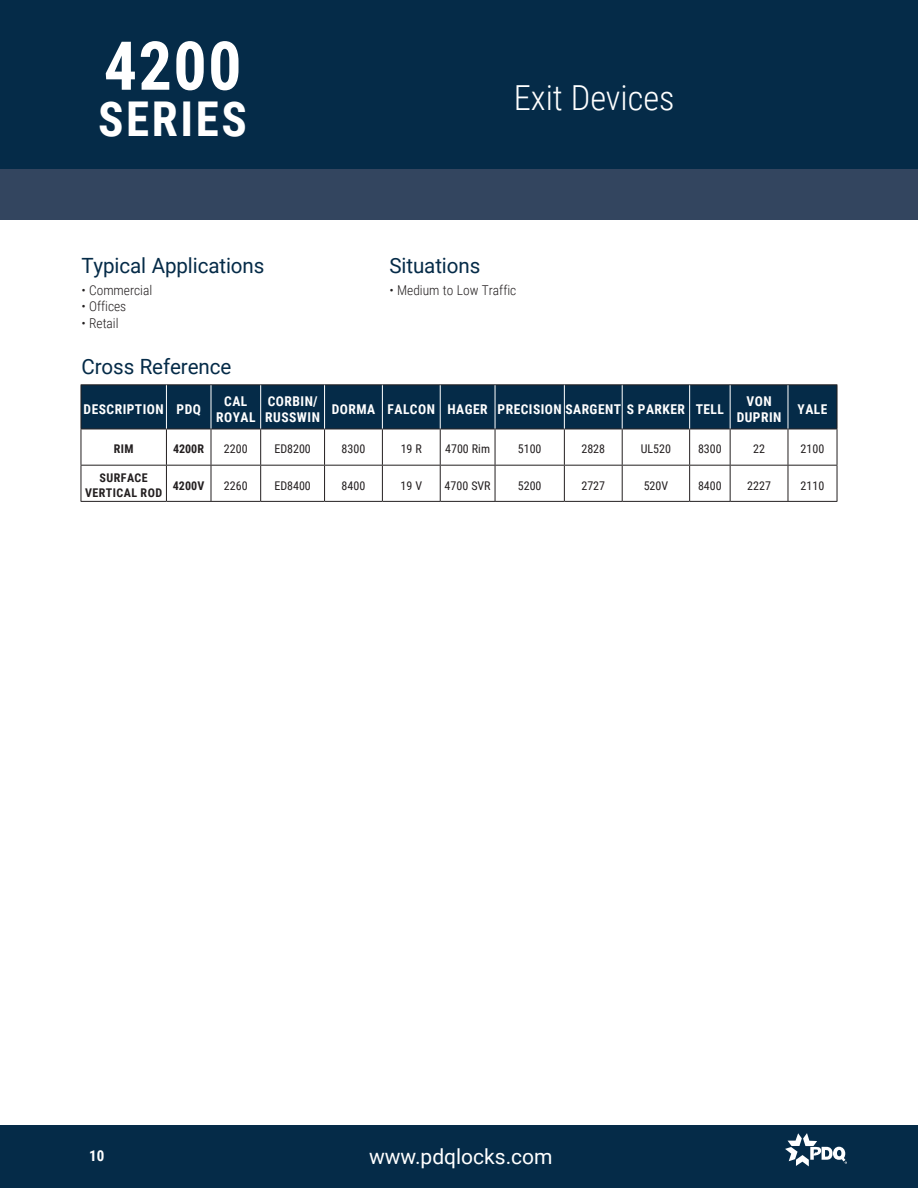
<style>
.page{position:relative;width:918px;height:1188px;background:#fff}
.page>*{position:absolute;margin:0;border:0;box-sizing:border-box;transform-origin:0 0}
.t1{font:700 67.5px "Roboto Condensed";color:#fff}
.t2{font:700 48px "Roboto Condensed";letter-spacing:.055em;color:#fff}
.t3{font:300 34.5px "Roboto Condensed";color:#fff}
.t4{font:21px "Roboto";letter-spacing:-.005em;color:#052b48}
.t5{font:21px "Roboto";color:#fff}
.t6{font:700 15px "Roboto Condensed";color:#fff}
.t7{font:700 13.5px/16.2px "Roboto Condensed";letter-spacing:.035em;color:#fff;text-align:center}
.t8{font:300 13.5px "Roboto Condensed";color:#231f20}
.t9{font:12px "Roboto Condensed";color:#231f20}
.t10{font:700 12px "Roboto Condensed";letter-spacing:.035em;color:#231f20}
</style>
<div class="page">
<div style="left:0;top:0;width:918px;height:169px;background:#052b48"></div>
<div style="left:0;top:169px;width:918px;height:51px;background:#33455f"></div>
<div style="left:82px;top:385px;width:755px;height:44px;background:#052b48"></div>
<svg style="left:82px;top:430px;width:755px;height:71px"></svg>
<hr style="left:81px;top:384px;width:85px;height:1px;background:#231f20">
<hr style="left:81px;top:385px;width:1px;height:44px;background:#231f20">
<hr style="left:166px;top:384px;width:45px;height:1px;background:#231f20">
<hr style="left:211px;top:384px;width:50px;height:1px;background:#231f20">
<hr style="left:261px;top:384px;width:64px;height:1px;background:#231f20">
<hr style="left:325px;top:384px;width:57px;height:1px;background:#231f20">
<hr style="left:382px;top:384px;width:58px;height:1px;background:#231f20">
<hr style="left:440px;top:384px;width:55px;height:1px;background:#231f20">
<hr style="left:495px;top:384px;width:69px;height:1px;background:#231f20">
<hr style="left:564px;top:384px;width:58px;height:1px;background:#231f20">
<hr style="left:622px;top:384px;width:68px;height:1px;background:#231f20">
<hr style="left:690px;top:384px;width:40px;height:1px;background:#231f20">
<hr style="left:730px;top:384px;width:58px;height:1px;background:#231f20">
<hr style="left:788px;top:384px;width:49px;height:1px;background:#231f20">
<hr style="left:837px;top:385px;width:1px;height:44px;background:#231f20">
<hr style="left:81px;top:429px;width:85px;height:1px;background:#231f20">
<hr style="left:81px;top:429px;width:1px;height:36px;background:#231f20">
<hr style="left:166px;top:429px;width:45px;height:1px;background:#231f20">
<hr style="left:166px;top:429px;width:1px;height:36px;background:#231f20">
<hr style="left:211px;top:429px;width:50px;height:1px;background:#231f20">
<hr style="left:211px;top:429px;width:1px;height:36px;background:#231f20">
<hr style="left:261px;top:429px;width:64px;height:1px;background:#231f20">
<hr style="left:260px;top:429px;width:1px;height:36px;background:#231f20">
<hr style="left:325px;top:429px;width:57px;height:1px;background:#231f20">
<hr style="left:324px;top:429px;width:1px;height:36px;background:#231f20">
<hr style="left:382px;top:429px;width:58px;height:1px;background:#231f20">
<hr style="left:382px;top:429px;width:1px;height:36px;background:#231f20">
<hr style="left:440px;top:429px;width:55px;height:1px;background:#231f20">
<hr style="left:440px;top:429px;width:1px;height:36px;background:#231f20">
<hr style="left:495px;top:429px;width:69px;height:1px;background:#231f20">
<hr style="left:495px;top:429px;width:1px;height:36px;background:#231f20">
<hr style="left:564px;top:429px;width:58px;height:1px;background:#231f20">
<hr style="left:564px;top:429px;width:1px;height:36px;background:#231f20">
<hr style="left:622px;top:429px;width:68px;height:1px;background:#231f20">
<hr style="left:622px;top:429px;width:1px;height:36px;background:#231f20">
<hr style="left:690px;top:429px;width:40px;height:1px;background:#231f20">
<hr style="left:689px;top:429px;width:1px;height:36px;background:#231f20">
<hr style="left:730px;top:429px;width:58px;height:1px;background:#231f20">
<hr style="left:730px;top:429px;width:1px;height:36px;background:#231f20">
<hr style="left:788px;top:429px;width:49px;height:1px;background:#231f20">
<hr style="left:788px;top:429px;width:1px;height:36px;background:#231f20">
<hr style="left:837px;top:429px;width:1px;height:36px;background:#231f20">
<hr style="left:81px;top:466px;width:1px;height:35px;background:#231f20">
<hr style="left:166px;top:466px;width:1px;height:35px;background:#231f20">
<hr style="left:211px;top:466px;width:1px;height:35px;background:#231f20">
<hr style="left:260px;top:466px;width:1px;height:35px;background:#231f20">
<hr style="left:324px;top:466px;width:1px;height:35px;background:#231f20">
<hr style="left:382px;top:466px;width:1px;height:35px;background:#231f20">
<hr style="left:440px;top:466px;width:1px;height:35px;background:#231f20">
<hr style="left:495px;top:466px;width:1px;height:35px;background:#231f20">
<hr style="left:564px;top:466px;width:1px;height:35px;background:#231f20">
<hr style="left:622px;top:466px;width:1px;height:35px;background:#231f20">
<hr style="left:689px;top:466px;width:1px;height:35px;background:#231f20">
<hr style="left:730px;top:466px;width:1px;height:35px;background:#231f20">
<hr style="left:788px;top:466px;width:1px;height:35px;background:#231f20">
<hr style="left:837px;top:466px;width:1px;height:35px;background:#231f20">
<hr style="left:81px;top:501px;width:85px;height:1px;background:#231f20">
<hr style="left:166px;top:501px;width:45px;height:1px;background:#231f20">
<hr style="left:211px;top:501px;width:50px;height:1px;background:#231f20">
<hr style="left:261px;top:501px;width:64px;height:1px;background:#231f20">
<hr style="left:325px;top:501px;width:57px;height:1px;background:#231f20">
<hr style="left:382px;top:501px;width:58px;height:1px;background:#231f20">
<hr style="left:440px;top:501px;width:55px;height:1px;background:#231f20">
<hr style="left:495px;top:501px;width:69px;height:1px;background:#231f20">
<hr style="left:564px;top:501px;width:58px;height:1px;background:#231f20">
<hr style="left:622px;top:501px;width:68px;height:1px;background:#231f20">
<hr style="left:690px;top:501px;width:40px;height:1px;background:#231f20">
<hr style="left:730px;top:501px;width:58px;height:1px;background:#231f20">
<hr style="left:788px;top:501px;width:49px;height:1px;background:#231f20">
<hr style="left:166px;top:385px;width:1px;height:44px;background:#fff">
<hr style="left:211px;top:385px;width:1px;height:44px;background:#fff">
<hr style="left:260px;top:385px;width:1px;height:44px;background:#fff">
<hr style="left:324px;top:385px;width:1px;height:44px;background:#fff">
<hr style="left:382px;top:385px;width:1px;height:44px;background:#fff">
<hr style="left:440px;top:385px;width:1px;height:44px;background:#fff">
<hr style="left:495px;top:385px;width:1px;height:44px;background:#fff">
<hr style="left:564px;top:385px;width:1px;height:44px;background:#fff">
<hr style="left:622px;top:385px;width:1px;height:44px;background:#fff">
<hr style="left:689px;top:385px;width:1px;height:44px;background:#fff">
<hr style="left:730px;top:385px;width:1px;height:44px;background:#fff">
<hr style="left:788px;top:385px;width:1px;height:44px;background:#fff">
<hr style="left:81px;top:465px;width:85px;height:1px;background:#231f20">
<hr style="left:166px;top:465px;width:45px;height:1px;background:#231f20">
<hr style="left:211px;top:465px;width:50px;height:1px;background:#231f20">
<hr style="left:261px;top:465px;width:64px;height:1px;background:#231f20">
<hr style="left:325px;top:465px;width:57px;height:1px;background:#231f20">
<hr style="left:382px;top:465px;width:58px;height:1px;background:#231f20">
<hr style="left:440px;top:465px;width:55px;height:1px;background:#231f20">
<hr style="left:495px;top:465px;width:69px;height:1px;background:#231f20">
<hr style="left:564px;top:465px;width:58px;height:1px;background:#231f20">
<hr style="left:622px;top:465px;width:68px;height:1px;background:#231f20">
<hr style="left:690px;top:465px;width:40px;height:1px;background:#231f20">
<hr style="left:730px;top:465px;width:58px;height:1px;background:#231f20">
<hr style="left:788px;top:465px;width:49px;height:1px;background:#231f20">
<div style="left:0;top:1125px;width:918px;height:63px;background:#052b48"></div>
<svg style="left:785px;top:1133px;width:62px;height:33px"></svg>
<p class="t1" style="left:104px;top:18px;width:139px">4200</p>
<p class="t2" style="left:98px;top:86px;width:150px">SERIES</p>
<p class="t3" style="left:514px;top:73px;width:162px">Exit Devices</p>
<p class="t4" style="left:81px;top:251px;width:185px">Typical Applications</p>
<p class="t8" style="left:81px;top:280px;width:72px">• Commercial</p>
<p class="t8" style="left:81px;top:297px;width:46px">• Offices</p>
<p class="t8" style="left:81px;top:313px;width:39px">• Retail</p>
<p class="t4" style="left:81px;top:352px;width:152px">Cross Reference</p>
<p class="t7" style="left:84px;top:401px;width:82px">DESCRIPTION</p>
<p class="t7" style="left:177px;top:401px;width:26px">PDQ</p>
<p class="t7" style="left:224px;top:392px;width:25px">CAL</p>
<p class="t7" style="left:216px;top:409px;width:41px">ROYAL</p>
<p class="t7" style="left:268px;top:392px;width:51px">CORBIN/</p>
<p class="t7" style="left:265px;top:409px;width:56px">RUSSWIN</p>
<p class="t4" style="left:389px;top:251px;width:92px">Situations</p>
<p class="t8" style="left:389px;top:280px;width:128px">• Medium to Low Traffic</p>
<p class="t7" style="left:332px;top:401px;width:45px">DORMA</p>
<p class="t7" style="left:388px;top:401px;width:49px">FALCON</p>
<p class="t7" style="left:448px;top:401px;width:42px">HAGER</p>
<p class="t7" style="left:498px;top:401px;width:189px">PRECISION SARGENT S PARKER</p>
<p class="t7" style="left:696px;top:401px;width:30px">TELL</p>
<p class="t7" style="left:737px;top:392px;width:46px">VON<br>DUPRIN</p>
<p class="t7" style="left:798px;top:401px;width:31px">YALE</p>
<p class="t10" style="left:114px;top:441px;width:21px">RIM</p>
<p class="t10" style="left:173px;top:441px;width:33px">4200R</p>
<p class="t9" style="left:224px;top:441px;width:25px">2200</p>
<p class="t9" style="left:274px;top:441px;width:38px">ED8200</p>
<p class="t9" style="left:342px;top:441px;width:25px">8300</p>
<p class="t9" style="left:401px;top:441px;width:23px">19 R</p>
<p class="t9" style="left:445px;top:441px;width:46px">4700 Rim</p>
<p class="t9" style="left:518px;top:441px;width:25px">5100</p>
<p class="t9" style="left:581px;top:441px;width:25px">2828</p>
<p class="t9" style="left:641px;top:441px;width:32px">UL520</p>
<p class="t9" style="left:698px;top:441px;width:25px">8300</p>
<p class="t9" style="left:753px;top:441px;width:13px">22</p>
<p class="t9" style="left:801px;top:441px;width:25px">2100</p>
<p class="t10" style="left:100px;top:470px;width:50px">SURFACE</p>
<p class="t10" style="left:85px;top:484px;width:78px">VERTICAL ROD</p>
<p class="t10" style="left:173px;top:477px;width:33px">4200V</p>
<p class="t9" style="left:224px;top:477px;width:25px">2260</p>
<p class="t9" style="left:274px;top:477px;width:38px">ED8400</p>
<p class="t9" style="left:342px;top:477px;width:25px">8400</p>
<p class="t9" style="left:401px;top:477px;width:23px">19 V</p>
<p class="t9" style="left:445px;top:477px;width:48px">4700 SVR</p>
<p class="t9" style="left:518px;top:477px;width:25px">5200</p>
<p class="t9" style="left:581px;top:477px;width:25px">2727</p>
<p class="t9" style="left:644px;top:477px;width:26px">520V</p>
<p class="t9" style="left:698px;top:477px;width:25px">8400</p>
<p class="t9" style="left:747px;top:477px;width:25px">2227</p>
<p class="t9" style="left:801px;top:477px;width:25px">2110</p>
<p class="t6" style="left:89px;top:1145px;width:17px">10</p>
<p class="t5" style="left:369px;top:1142px;width:185px">www.pdqlocks.com</p>
</div>
